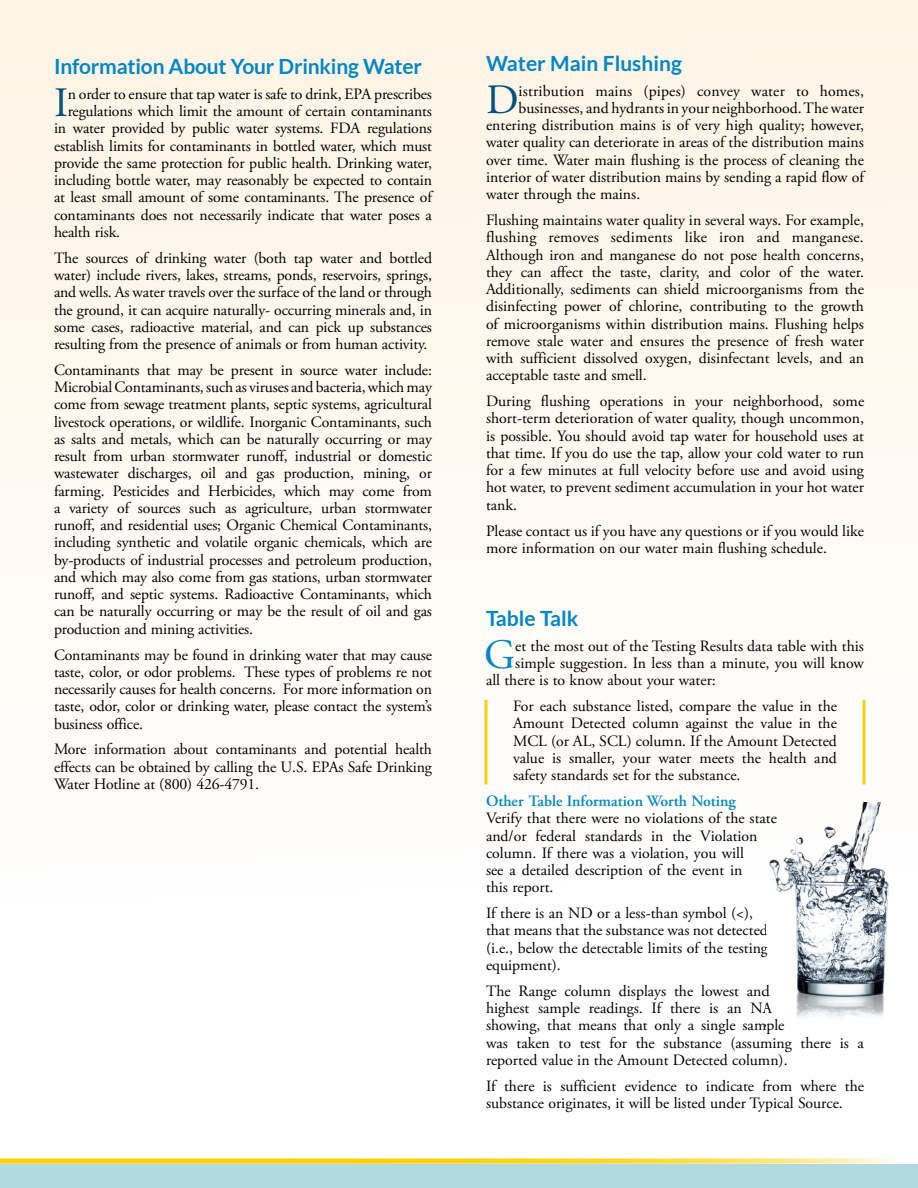
<style>
.page{position:relative;width:918px;height:1188px;background:#fff}
.page>*{position:absolute;margin:0;border:0;box-sizing:border-box;transform-origin:0 0}
.Initial_Cap{font:41.7px "Adobe Garamond Pro";color:#00527a}
.Initial_Cap-2{font:41.7px "Adobe Garamond Pro";color:#0087c6}
.Article_Headline-19{font:700 21px "Lato";letter-spacing:-.01em;color:#0087c6}
.First_Paragraph{font:15.75px/17.2px "Adobe Garamond Pro";color:#000;text-align:justify}
.Initial_Cap-3{font:15.75px "Adobe Garamond Pro";letter-spacing:-.01em;color:#000}
.table_talk{font:15.75px/17.2px "Adobe Garamond Pro";color:#000;text-align:justify}
.Initial_Cap-4{font:15.75px "Adobe Garamond Pro";letter-spacing:.01em;color:#000}
.First_Paragraph-2{font:600 15.75px "Adobe Garamond Pro";color:#0087c6}
</style>
<div class="page">
<div style="left:0;top:0;width:918px;height:915px;background:#fff9f2"></div>
<svg style="left:484px;top:700px;width:4px;height:84px"></svg>
<svg style="left:862px;top:700px;width:4px;height:84px"></svg>
<img style="left:766px;top:803px;width:133px;height:215px">
<div style="left:0;top:1164px;width:918px;height:24px;background:#b1d9e0"></div>
<svg style="left:0;top:1158px;width:896px;height:6px;background:#fbdc4b"></svg>
<p class="Article_Headline-19" style="left:54px;top:54px;width:370px">Information About Your Drinking Water</p>
<p class="Initial_Cap" style="left:54px;top:78px;width:16px">I</p>
<p class="Initial_Cap-3" style="left:68px;top:84px;width:366px">n order to ensure that tap water is safe to drink, EPA prescribes</p>
<p class="Initial_Cap-3" style="left:68px;top:102px;width:366px">regulations which limit the amount of certain contaminants</p>
<p class="Initial_Cap-3" style="left:54px;top:119px;width:380px">in water provided by public water systems. FDA regulations</p>
<p class="Initial_Cap-3" style="left:54px;top:136px;width:380px">establish limits for contaminants in bottled water, which must</p>
<p class="Initial_Cap-3" style="left:54px;top:153px;width:380px">provide the same protection for public health. Drinking water,</p>
<p class="Initial_Cap-3" style="left:54px;top:171px;width:380px">including bottle water, may reasonably be expected to contain</p>
<p class="Initial_Cap-3" style="left:54px;top:188px;width:380px">at least small amount of some contaminants. The presence of</p>
<p class="Initial_Cap-3" style="left:54px;top:205px;width:380px">contaminants does not necessarily indicate that water poses a</p>
<p class="Initial_Cap-3" style="left:54px;top:222px;width:68px">health risk.</p>
<p class="First_Paragraph" style="left:54px;top:250px;width:380px">The sources of drinking water (both tap water and bottled water) include rivers, lakes, streams, ponds, reservoirs, springs, and wells. As water travels over the surface of the land or through the ground, it can acquire naturally- occurring minerals and, in some cases, radioactive material, and can pick up substances resulting from the presence of animals or from human activity.</p>
<p class="First_Paragraph" style="left:54px;top:362px;width:380px">Contaminants that may be present in source water include:<br>Microbial Contaminants, such as viruses and bacteria, which may come from sewage treatment plants, septic systems, agricultural livestock operations, or wildlife. Inorganic Contaminants, such as salts and metals, which can be naturally occurring or may result from urban stormwater runoff, industrial or domestic wastewater discharges, oil and gas production, mining, or farming. Pesticides and Herbicides, which may come from a variety of sources such as agriculture, urban stormwater runoff, and residential uses; Organic Chemical Contaminants, including synthetic and volatile organic chemicals, which are by-products of industrial processes and petroleum production, and which may also come from gas stations, urban stormwater runoff, and septic systems. Radioactive Contaminants, which can be naturally occurring or may be the result of oil and gas production and mining activities.</p>
<p class="First_Paragraph" style="left:54px;top:647px;width:380px">Contaminants may be found in drinking water that may cause taste, color, or odor problems. These types of problems re not necessarily causes for health concerns. For more information on taste, odor, color or drinking water, please contact the system’s business office.</p>
<p class="First_Paragraph" style="left:54px;top:741px;width:379px">More information about contaminants and potential health effects can be obtained by calling the U.S. EPAs Safe Drinking Water Hotline at (800) 426-4791.</p>
<p class="Article_Headline-19" style="left:486px;top:51px;width:197px">Water Main Flushing</p>
<p class="Initial_Cap" style="left:486px;top:75px;width:34px">D</p>
<p class="Initial_Cap-4" style="left:519px;top:81px;width:347px">istribution mains (pipes) convey water to homes,</p>
<p class="Initial_Cap-3" style="left:519px;top:98px;width:347px">businesses, and hydrants in your neighborhood. The water</p>
<p class="Initial_Cap-3" style="left:486px;top:116px;width:379px">entering distribution mains is of very high quality; however,</p>
<p class="Initial_Cap-3" style="left:486px;top:133px;width:379px">water quality can deteriorate in areas of the distribution mains</p>
<p class="Initial_Cap-3" style="left:486px;top:150px;width:379px">over time. Water main flushing is the process of cleaning the</p>
<p class="Initial_Cap-3" style="left:486px;top:167px;width:379px">interior of water distribution mains by sending a rapid flow of</p>
<p class="Initial_Cap-3" style="left:486px;top:185px;width:156px">water through the mains.</p>
<p class="First_Paragraph" style="left:486px;top:212px;width:380px">Flushing maintains water quality in several ways. For example, flushing removes sediments like iron and manganese.<br>Although iron and manganese do not pose health concerns, they can affect the taste, clarity, and color of the water.<br>Additionally, sediments can shield microorganisms from the disinfecting power of chlorine, contributing to the growth of microorganisms within distribution mains. Flushing helps remove stale water and ensures the presence of fresh water with sufficient dissolved oxygen, disinfectant levels, and an acceptable taste and smell.</p>
<p class="First_Paragraph" style="left:486px;top:393px;width:380px">During flushing operations in your neighborhood, some short-term deterioration of water quality, though uncommon, is possible. You should avoid tap water for household uses at that time. If you do use the tap, allow your cold water to run for a few minutes at full velocity before use and avoid using hot water, to prevent sediment accumulation in your hot water tank.</p>
<p class="First_Paragraph" style="left:486px;top:523px;width:379px">Please contact us if you have any questions or if you would like more information on our water main flushing schedule.</p>
<p class="Article_Headline-19" style="left:486px;top:606px;width:94px">Table Talk</p>
<p class="Initial_Cap-2" style="left:484px;top:630px;width:33px">G</p>
<p class="Initial_Cap-3" style="left:515px;top:636px;width:350px">et the most out of the Testing Results data table with this</p>
<p class="Initial_Cap-3" style="left:515px;top:654px;width:350px">simple suggestion. In less than a minute, you will know</p>
<p class="Initial_Cap-3" style="left:486px;top:671px;width:231px">all there is to know about your water:</p>
<p class="table_talk" style="left:513px;top:698px;width:326px">For each substance listed, compare the value in the Amount Detected column against the value in the MCL (or AL, SCL) column. If the Amount Detected value is smaller, your water meets the health and safety standards set for the substance.</p>
<p class="First_Paragraph-2" style="left:486px;top:792px;width:251px">Other Table Information Worth Noting</p>
<p class="First_Paragraph" style="left:486px;top:810px;width:293px;text-align:left">Verify that there were no violations of the state and/or federal standards in the Violation column. If there was a violation, you will<br>see a detailed description of the event in<br>this report.</p>
<p class="First_Paragraph" style="left:486px;top:905px;width:284px;text-align:left">If there is an ND or a less-than symbol (&lt;), that means that the substance was not detected (i.e., below the detectable limits of the testing equipment).</p>
<p class="First_Paragraph" style="left:486px;top:983px;width:379px;text-align:left">The Range column displays the lowest and<br>highest sample readings. If there is an NA<br>showing, that means that only a single sample<br>was taken to test for the substance (assuming there is a reported value in the Amount Detected column).</p>
<p class="First_Paragraph" style="left:486px;top:1078px;width:380px">If there is sufficient evidence to indicate from where the substance originates, it will be listed under Typical Source.</p>
</div>
